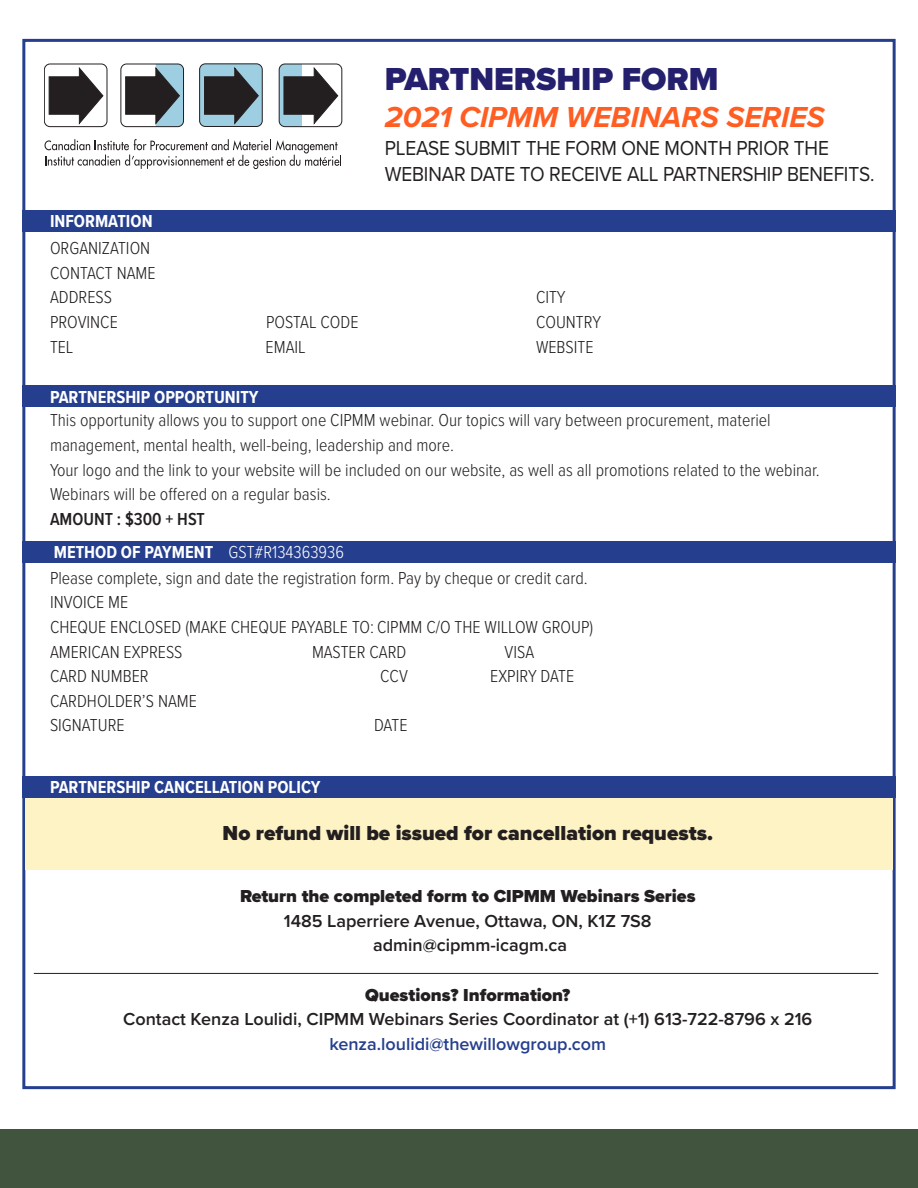
<style>
.page{position:relative;width:918px;height:1188px;background:#fff}
.page>*{position:absolute;margin:0;border:0;box-sizing:border-box;transform-origin:0 0}
.t1{font:900 33px "Proxima Nova";color:#25206d}
.t2{font:italic 700 30px "Proxima Nova";color:#ff5d22}
.t3{font:21px/25.5px "Proxima Nova";letter-spacing:-.01em;color:#231f20;scale:.91 1}
.t4{font:900 21px "Proxima Nova";color:#231f20}
.t5{font:300 18px/24.6px "Proxima Nova Cond";color:#231f20}
.t6{font:600 18px "Proxima Nova";color:#231f20}
.t7{font:700 18px "Proxima Nova Cond";color:#fff}
.t8{font:900 18px "Proxima Nova";color:#231f20}
.t9{font:600 18px "Proxima Nova";color:#253f8e}
.t10{font:600 18px "Proxima Nova Cond";color:#231f20}
.s1{font-weight:300}
</style>
<div class="page">
<div style="left:22px;top:39px;width:874px;height:1050px;background:#fff;border:3px solid #253f8e"></div>
<div style="left:22px;top:776px;width:874px;height:22px;background:#253f8e"></div>
<svg style="left:121px;top:64px;width:63px;height:63px"></svg>
<div style="left:44px;top:64px;width:63px;height:63px;border:1px solid #231f20;border-radius:6px"></div>
<svg style="left:49px;top:68px;width:54px;height:56px"></svg>
<div style="left:121px;top:64px;width:63px;height:63px;border:1px solid #231f20;border-radius:6px"></div>
<svg style="left:126px;top:64px;width:58px;height:63px"></svg>
<div style="left:279px;top:64px;width:63px;height:63px;border:1px solid #231f20;border-radius:6px"></div>
<svg style="left:279px;top:64px;width:59px;height:63px"></svg>
<div style="left:199px;top:64px;width:63px;height:63px;background:#9ecee1;border:1px solid #231f20;border-radius:6px"></div>
<svg style="left:204px;top:68px;width:54px;height:56px"></svg>
<svg style="left:45px;top:139px;width:296px;height:30px"></svg>
<div style="left:25px;top:798px;width:867px;height:71px;background:#fef3c4"></div>
<div style="left:22px;top:541px;width:874px;height:22px;background:#253f8e"></div>
<div style="left:22px;top:386px;width:874px;height:21px;background:#253f8e"></div>
<div style="left:22px;top:210px;width:874px;height:22px;background:#253f8e"></div>
<hr style="left:34px;top:973px;width:844px;height:1px;background:#231f20">
<div style="left:0;top:1130px;width:918px;height:58px;background:#41543e"></div>
<p class="t7" style="left:50px;top:208px;width:104px">INFORMATION</p>
<p class="t1" style="left:385px;top:55px;width:335px">PARTNERSHIP FORM</p>
<p class="t2" style="left:385px;top:94px;width:442px">2021 CIPMM WEBINARS SERIES</p>
<p class="t3" style="left:385px;top:135px;width:540px">PLEASE SUBMIT THE FORM ONE MONTH PRIOR THE<br>WEBINAR DATE TO RECEIVE ALL PARTNERSHIP BENEFITS.</p>
<p class="t5" style="left:50px;top:235px;width:102px">ORGANIZATION</p>
<p class="t5" style="left:50px;top:260px;width:107px">CONTACT NAME</p>
<p class="t5" style="left:50px;top:284px;width:64px">ADDRESS</p>
<p class="t5" style="left:536px;top:284px;width:31px">CITY</p>
<p class="t5" style="left:50px;top:309px;width:69px">PROVINCE</p>
<p class="t5" style="left:266px;top:309px;width:94px">POSTAL CODE</p>
<p class="t5" style="left:536px;top:309px;width:67px">COUNTRY</p>
<p class="t5" style="left:50px;top:333px;width:25px">TEL</p>
<p class="t5" style="left:266px;top:333px;width:42px">EMAIL</p>
<p class="t5" style="left:536px;top:333px;width:59px">WEBSITE</p>
<p class="t7" style="left:50px;top:384px;width:210px">PARTNERSHIP OPPORTUNITY</p>
<p class="t5" style="left:50px;top:407px;width:722px">This opportunity allows you to support one CIPMM webinar. Our topics will vary between procurement, materiel management, mental health, well-being, leadership and more.</p>
<p class="t5" style="left:50px;top:456px;width:771px">Your logo and the link to your website will be included on our website, as well as all promotions related to the webinar.</p>
<p class="t5" style="left:50px;top:481px;width:282px">Webinars will be offered on a regular basis.</p>
<p class="t10" style="left:50px;top:506px;width:156px">AMOUNT : $300 + HST</p>
<p class="t7" style="left:54px;top:539px;width:292px">METHOD OF PAYMENT <span class="s1">GST#R134363936</span></p>
<p class="t5" style="left:50px;top:565px;width:539px">Please complete, sign and date the registration form. Pay by cheque or credit card.</p>
<p class="t5" style="left:50px;top:589px;width:80px">INVOICE ME</p>
<p class="t5" style="left:50px;top:614px;width:545px">CHEQUE ENCLOSED (MAKE CHEQUE PAYABLE TO: CIPMM C/O THE WILLOW GROUP)</p>
<p class="t5" style="left:50px;top:638px;width:134px">AMERICAN EXPRESS</p>
<p class="t5" style="left:312px;top:638px;width:96px">MASTER CARD</p>
<p class="t5" style="left:505px;top:638px;width:31px">VISA</p>
<p class="t5" style="left:50px;top:663px;width:100px">CARD NUMBER</p>
<p class="t5" style="left:380px;top:663px;width:29px">CCV</p>
<p class="t5" style="left:490px;top:663px;width:85px">EXPIRY DATE</p>
<p class="t5" style="left:50px;top:688px;width:148px">CARDHOLDER’S NAME</p>
<p class="t5" style="left:50px;top:712px;width:76px">SIGNATURE</p>
<p class="t5" style="left:374px;top:712px;width:35px">DATE</p>
<p class="t7" style="left:50px;top:774px;width:272px">PARTNERSHIP CANCELLATION POLICY</p>
<p class="t4" style="left:223px;top:817px;width:492px">No refund will be issued for cancellation requests.</p>
<p class="t8" style="left:240px;top:883px;width:457px">Return the completed form to CIPMM Webinars Series</p>
<p class="t6" style="left:284px;top:907px;width:369px">1485 Laperriere Avenue, Ottawa, ON, K1Z 7S8</p>
<p class="t6" style="left:373px;top:932px;width:196px">admin@cipmm-icagm.ca</p>
<p class="t8" style="left:365px;top:981px;width:207px">Questions? Information?</p>
<p class="t6" style="left:123px;top:1006px;width:691px">Contact Kenza Loulidi, CIPMM Webinars Series Coordinator at (+1) 613-722-8796 x 216</p>
<p class="t9" style="left:329px;top:1030px;width:278px">kenza.loulidi@thewillowgroup.com</p>
</div>
